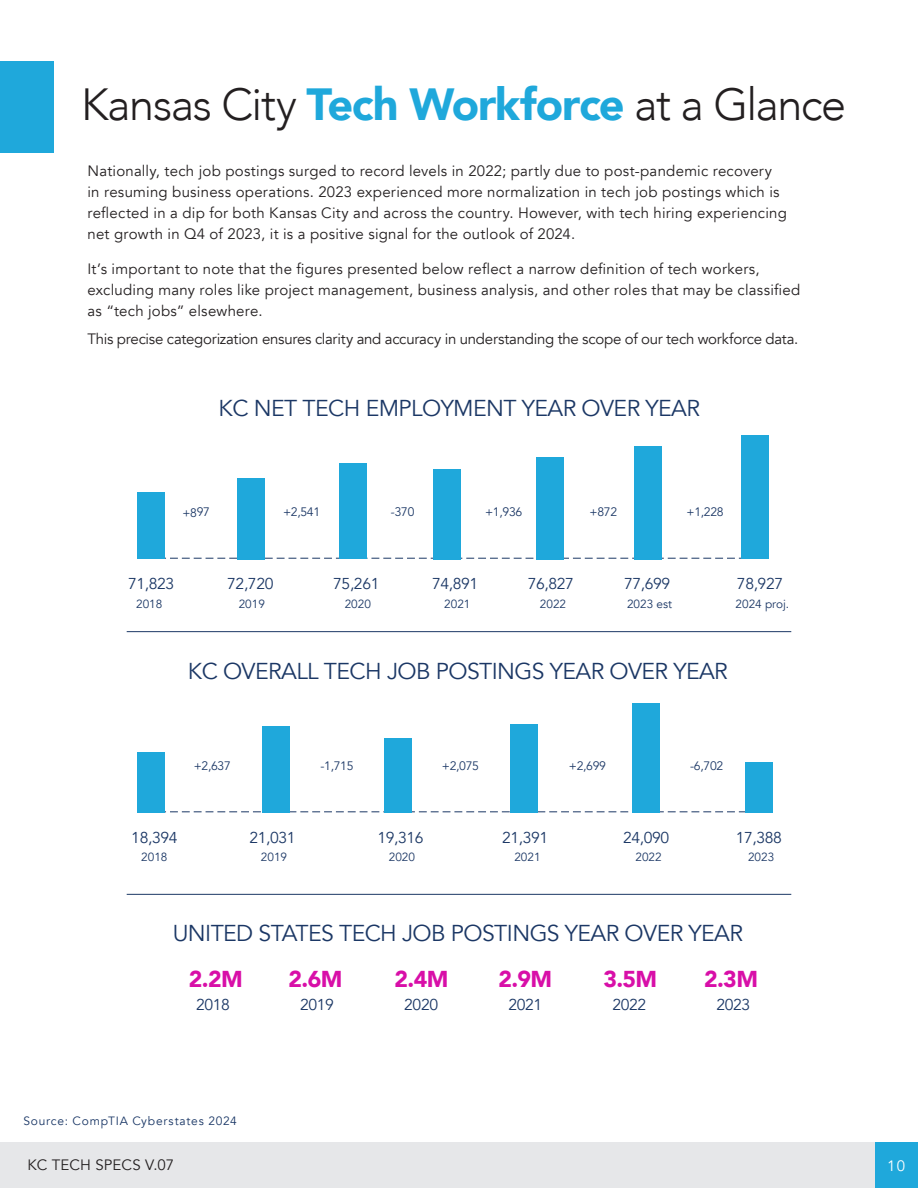
<style>
.page{position:relative;width:918px;height:1188px;background:#fff}
.page>*{position:absolute;margin:0;border:0;box-sizing:border-box;transform-origin:0 0}
.Headlines{font:300 45px "Avenir";letter-spacing:-.03em;color:#231f20}
.t1{font:22.95px/46px "Avenir";letter-spacing:-.025em;color:#1b3765}
.t2{font:900 22.95px "Avenir";letter-spacing:-.025em;color:#d80fa8}
.t3{font:15.75px "Avenir";letter-spacing:-.025em;color:#1b3765}
.Body_Copy{font:15px/21px "Avenir";letter-spacing:.015em;color:#231f20}
.Body_Copy-2{font:15px "Avenir";letter-spacing:-.02em;color:#231f20}
.t4{font:15px "Avenir";color:#fff}
.t5{font:12.3px "Avenir";letter-spacing:-.025em;color:#1b3765}
.t6{font:12.3px "Flama";color:#1b3765}
.Section_headers{font:12px "Avenir";letter-spacing:.065em;color:#193665}
.t7{font:11.85px "Avenir";color:#1b3765}
.s1{font-weight:900;color:#1fa8db}
.s2{font-weight:900;color:#d80fa8}
</style>
<div class="page">
<div style="left:0;top:1142px;width:918px;height:46px;background:#e6e7e9"></div>
<div style="left:875px;top:1142px;width:43px;height:46px;background:#1fa8db"></div>
<div style="left:0;top:61px;width:54px;height:92px;background:#1fa8db"></div>
<hr style="left:127px;top:631px;width:664px;height:1px;background:#1b3765">
<svg style="left:165px;top:558px;width:576px;height:1px"></svg>
<svg style="left:165px;top:811px;width:580px;height:1px"></svg>
<hr style="left:127px;top:894px;width:664px;height:1px;background:#1b3765">
<div style="left:138px;top:493px;width:27px;height:66px;background:#1fa8db"></div>
<div style="left:138px;top:753px;width:27px;height:60px;background:#1fa8db"></div>
<div style="left:745px;top:762px;width:27px;height:51px;background:#1fa8db"></div>
<div style="left:262px;top:726px;width:27px;height:87px;background:#1fa8db"></div>
<div style="left:385px;top:739px;width:27px;height:74px;background:#1fa8db"></div>
<div style="left:511px;top:725px;width:27px;height:88px;background:#1fa8db"></div>
<div style="left:632px;top:703px;width:27px;height:110px;background:#1fa8db"></div>
<div style="left:238px;top:478px;width:27px;height:81px;background:#1fa8db"></div>
<div style="left:340px;top:464px;width:27px;height:95px;background:#1fa8db"></div>
<div style="left:433px;top:469px;width:28px;height:90px;background:#1fa8db"></div>
<div style="left:536px;top:457px;width:27px;height:102px;background:#1fa8db"></div>
<div style="left:634px;top:446px;width:27px;height:113px;background:#1fa8db"></div>
<div style="left:741px;top:436px;width:27px;height:123px;background:#1fa8db"></div>
<p class="Headlines" style="left:81px;top:77px;width:767px">Kansas City <span class="s1">Tech Workforce</span> at a Glance</p>
<p class="Body_Copy" style="left:87px;top:161px;width:701px">Nationally, tech job postings surged to record levels in 2022; partly due to post-pandemic recovery in resuming business operations. 2023 experienced more normalization in tech job postings which is reflected in a dip for both Kansas City and across the country. However, with tech hiring experiencing net growth in Q4 of 2023, it is a positive signal for the outlook of 2024.</p>
<p class="Body_Copy" style="left:87px;top:258px;width:714px">It’s important to note that the figures presented below reflect a narrow definition of tech workers, excluding many roles like project management, business analysis, and other roles that may be classified as “tech jobs” elsewhere.</p>
<p class="Body_Copy-2" style="left:87px;top:329px;width:712px">This precise categorization ensures clarity and accuracy in understanding the scope of our tech workforce data.</p>
<p class="t1" style="left:219px;top:385px;width:483px">KC NET TECH EMPLOYMENT YEAR OVER YEAR</p>
<p class="t5" style="left:182px;top:505px;width:29px">+897</p>
<p class="t5" style="left:283px;top:505px;width:39px">+2,541</p>
<p class="t5" style="left:391px;top:505px;width:25px;rotate:-1deg">-370</p>
<p class="t5" style="left:485px;top:505px;width:39px">+1,936</p>
<p class="t5" style="left:590px;top:505px;width:29px">+872</p>
<p class="t5" style="left:687px;top:505px;width:39px">+1,228</p>
<p class="t3" style="left:128px;top:575px;width:48px">71,823</p>
<p class="t7" style="left:136px;top:597px;width:28px">2018</p>
<p class="t3" style="left:227px;top:575px;width:48px">72,720</p>
<p class="t7" style="left:239px;top:597px;width:28px">2019</p>
<p class="t3" style="left:333px;top:575px;width:48px">75,261</p>
<p class="t7" style="left:345px;top:597px;width:28px">2020</p>
<p class="t3" style="left:432px;top:575px;width:48px">74,891</p>
<p class="t7" style="left:444px;top:597px;width:28px">2021</p>
<p class="t3" style="left:528px;top:575px;width:48px">76,827</p>
<p class="t7" style="left:540px;top:597px;width:28px">2022</p>
<p class="t3" style="left:624px;top:575px;width:48px">77,699</p>
<p class="t7" style="left:627px;top:597px;width:47px">2023 est</p>
<p class="t3" style="left:737px;top:575px;width:48px">78,927</p>
<p class="t7" style="left:736px;top:597px;width:55px">2024 proj.</p>
<p class="t1" style="left:188px;top:648px;width:542px">KC OVERALL TECH JOB POSTINGS YEAR OVER YEAR</p>
<p class="t5" style="left:194px;top:758px;width:39px">+2,637</p>
<p class="t5" style="left:320px;top:758px;width:35px">-1,715</p>
<p class="t6" style="left:442px;top:755px;width:38px">+3,196</p>
<p class="t5" style="left:442px;top:758px;width:39px">+2,075</p>
<p class="t5" style="left:569px;top:758px;width:39px">+2,699</p>
<p class="t5" style="left:690px;top:758px;width:35px">-6,702</p>
<p class="t3" style="left:131px;top:828px;width:48px">18,394</p>
<p class="t7" style="left:141px;top:850px;width:28px">2018</p>
<p class="t3" style="left:250px;top:828px;width:48px">21,031</p>
<p class="t7" style="left:261px;top:850px;width:28px">2019</p>
<p class="t3" style="left:377px;top:828px;width:48px">19,316</p>
<p class="t7" style="left:389px;top:850px;width:28px">2020</p>
<p class="t3" style="left:502px;top:828px;width:48px">21,391</p>
<p class="t7" style="left:514px;top:850px;width:28px">2021</p>
<p class="t3" style="left:623px;top:828px;width:48px">24,090</p>
<p class="t7" style="left:636px;top:850px;width:28px">2022</p>
<p class="t3" style="left:736px;top:828px;width:48px">17,388</p>
<p class="t7" style="left:748px;top:850px;width:28px">2023</p>
<p class="t1" style="left:189px;top:911px;width:556px;text-indent:-16px">UNITED STATES TECH JOB POSTINGS YEAR OVER YEAR<br><span class="s2">2.2M</span></p>
<p class="t2" style="left:288px;top:960px;width:55px">2.6M</p>
<p class="t2" style="left:394px;top:960px;width:55px">2.4M</p>
<p class="t2" style="left:498px;top:960px;width:55px">2.9M</p>
<p class="t2" style="left:603px;top:960px;width:55px">3.5M</p>
<p class="t2" style="left:704px;top:960px;width:55px">2.3M</p>
<p class="t3" style="left:196px;top:995px;width:35px">2018</p>
<p class="t3" style="left:300px;top:995px;width:35px">2019</p>
<p class="t3" style="left:404px;top:995px;width:35px">2020</p>
<p class="t3" style="left:508px;top:995px;width:35px">2021</p>
<p class="t3" style="left:612px;top:995px;width:35px">2022</p>
<p class="t3" style="left:716px;top:995px;width:35px">2023</p>
<p class="Section_headers" style="left:23px;top:1114px;width:215px">Source: CompTIA Cyberstates 2024</p>
<p class="Body_Copy" style="left:28px;top:1154px;width:148px">KC TECH SPECS V.07</p>
<p class="t4" style="left:887px;top:1157px;width:19px">10</p>
</div>
